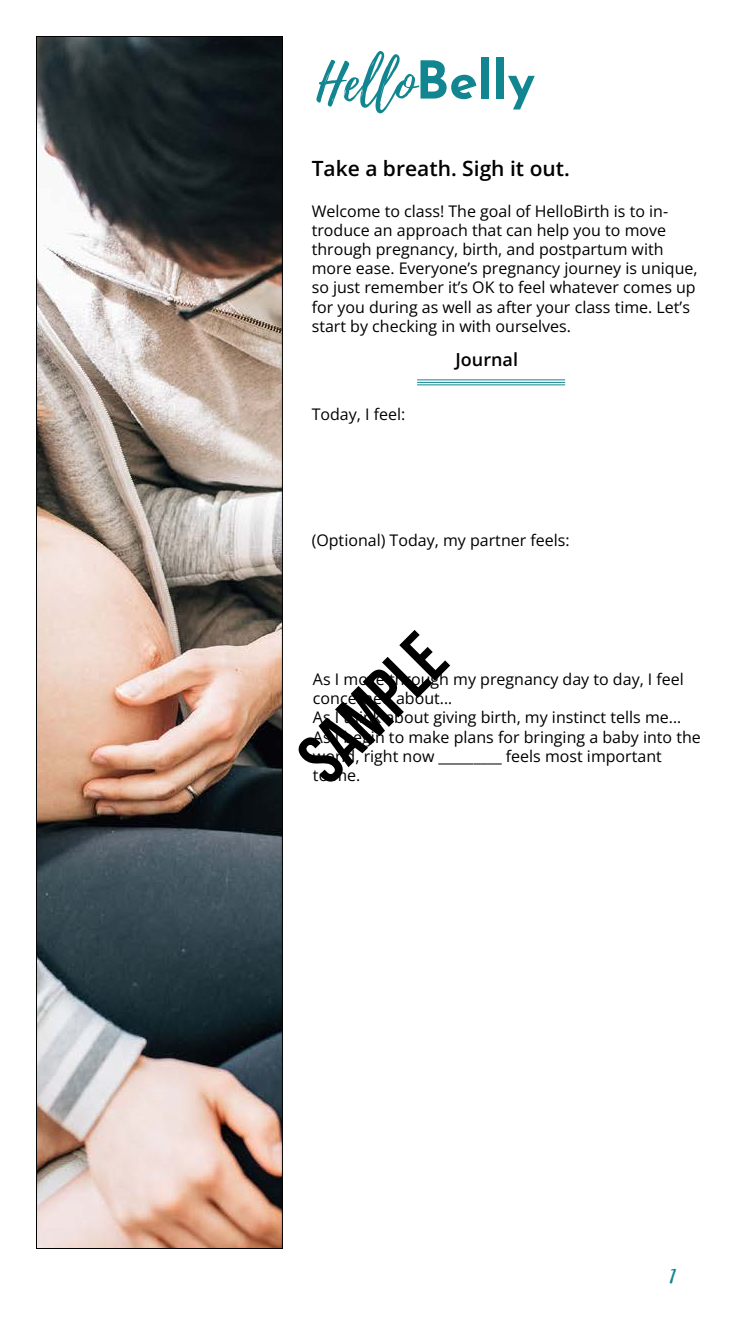
<style>
.page{position:relative;width:750px;height:1334px;background:#fff}
.page>*{position:absolute;margin:0;border:0;box-sizing:border-box;transform-origin:0 0}
.t1{font:700 72px "Bebas Neue";color:#000}
.t2{font:52px "Playlist Script";color:#118690}
.t3{font:23px "Playlist Script";color:#118690}
.t4{font:600 21px "Open Sans";color:#000}
.t5{font:600 18px "Open Sans";color:#000}
.t6{font:16px/19.2px "Open Sans";color:#000}
.s1{font-family:"Josefin Sans";font-weight:700}
</style>
<div class="page">
<img style="left:38px;top:38px;width:243px;height:1209px">
<hr style="left:417px;top:379px;width:148px;height:1px;background:#118690">
<hr style="left:417px;top:382px;width:148px;height:1px;background:#118690">
<hr style="left:417px;top:384px;width:148px;height:1px;background:#118690">
<h2 class="t2" style="left:316px;top:45px;width:220px">Hello<span class="s1">Belly</span></h2>
<h3 class="t4" style="left:312px;top:154px;width:260px">Take a breath. Sigh it out.</h3>
<p class="t6" style="left:312px;top:201px;width:387px">Welcome to class! The goal of HelloBirth is to in&shy;troduce an approach that can help you to move through pregnancy, birth, and postpartum with more ease. Everyone’s pregnancy journey is unique, so just remember it’s OK to feel whatever comes up for you during as well as after your class time. Let’s start by checking in with ourselves.</p>
<p class="t6" style="left:312px;top:404px;width:95px">Today, I feel:</p>
<p class="t5" style="left:456px;top:347px;width:64px">Journal</p>
<p class="t6" style="left:312px;top:530px;width:260px">(Optional) Today, my partner feels:</p>
<h1 class="t1" style="left:283px;top:741px;width:175px;rotate:-45deg">SAMPLE</h1>
<p class="t6" style="left:313px;top:669px;width:389px">As I move through my pregnancy day to day, I feel concerned about…<br>As I think about giving birth, my instinct tells me… As I begin to make plans for bringing a baby into the world, right now _________ feels most important<br>to me.</p>
<h3 class="t3" style="left:670px;top:1258px;width:7px">1</h3>
</div>
